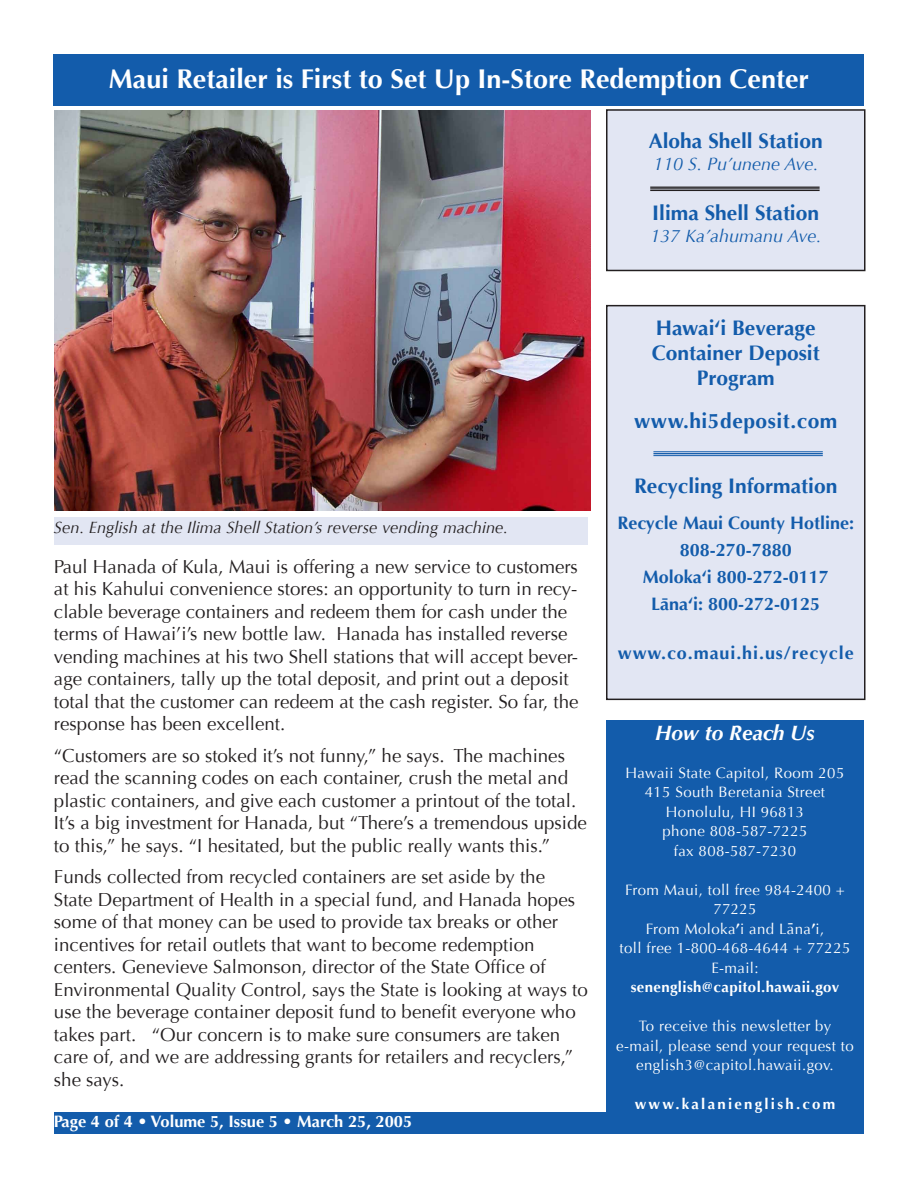
<style>
.page{position:relative;width:918px;height:1188px;background:#fff}
.page>*{position:absolute;margin:0;border:0;box-sizing:border-box;transform-origin:0 0}
.t1{font:700 27px "Optima";color:#fff}
.t2{font:700 21px/25.2px "Optima";color:#135cab;text-align:center}
.t3{font:700 21px "Optima";letter-spacing:.025em;color:#135cab}
.t4{font:italic 700 21px "Optima";color:#fff}
.t5{font:21px "Optima";color:#135cab}
.t6{font:18.75px/22.5px "Optima";color:#231f20}
.t7{font:700 18px/27px "Optima";color:#135cab;text-align:center}
.t8{font:italic 18px "Optima";color:#135cab}
.t9{font:700 18px "Optima";letter-spacing:.05em;color:#135cab}
.t10{font:18px "Optima";color:#fff}
.t11{font:italic 16.5px "Optima";color:#231f20}
.t12{font:700 16.5px "Optima";color:#fff}
.t13{font:15px/19.5px "Optima";letter-spacing:.025em;color:#fff;text-align:center}
.t14{font:700 15px "Optima";letter-spacing:.025em;color:#fff}
.t15{font:700 15px "Optima";letter-spacing:.15em;color:#fff}
.s1{font-weight:700}
</style>
<div class="page">
<div style="left:607px;top:110px;width:258px;height:160px;background:#e2e6f3"></div>
<div style="left:606px;top:109px;width:260px;height:162px;border:2px solid #231f20"></div>
<div style="left:607px;top:306px;width:258px;height:393px;background:#e2e6f3"></div>
<div style="left:606px;top:305px;width:260px;height:395px;border:2px solid #231f20"></div>
<hr style="left:653px;top:451px;width:170px;height:1px;background:#135cab">
<hr style="left:653px;top:453px;width:170px;height:1px;background:#135cab">
<hr style="left:653px;top:455px;width:170px;height:1px;background:#135cab">
<hr style="left:650px;top:187px;width:170px;height:1px;background:#231f20">
<hr style="left:650px;top:188px;width:170px;height:1px;background:#231f20">
<hr style="left:650px;top:190px;width:170px;height:1px;background:#231f20">
<img style="left:55px;top:110px;width:535px;height:401px">
<div style="left:54px;top:1112px;width:810px;height:22px;background:#135cab"></div>
<div style="left:54px;top:54px;width:810px;height:52px;background:#135cab"></div>
<div style="left:54px;top:517px;width:534px;height:28px;background:#e2e6f3"></div>
<div style="left:606px;top:720px;width:258px;height:414px;background:#135cab"></div>
<h1 class="t1" style="left:109px;top:63px;width:702px">Maui Retailer is First to Set Up In-Store Redemption Center</h1>
<p class="t2" style="left:649px;top:129px;width:175px">Aloha Shell Station</p>
<p class="t8" style="left:653px;top:153px;width:167px">110 S. Pu’unene Ave.</p>
<p class="t2" style="left:652px;top:201px;width:168px">Ilima Shell Station</p>
<p class="t8" style="left:650px;top:225px;width:173px">137 Ka’ahumanu Ave.</p>
<p class="t11" style="left:54px;top:518px;width:456px">Sen. English at the Ilima Shell Station’s reverse vending machine.</p>
<p class="t6" style="left:54px;top:555px;width:526px">Paul Hanada of Kula, Maui is offering a new service to customers at his Kahului convenience stores: an opportunity to turn in recy&shy;clable beverage containers and redeem them for cash under the terms of Hawai’i’s new bottle law. Hanada has installed reverse vending machines at his two Shell stations that will accept bever&shy;age containers, tally up the total deposit, and print out a deposit total that the customer can redeem at the cash register. So far, the response has been excellent.</p>
<p class="t6" style="left:54px;top:744px;width:534px">“Customers are so stoked it’s not funny,” he says. The machines read the scanning codes on each container, crush the metal and plastic containers, and give each customer a printout of the total.<br>It’s a big investment for Hanada, but “There’s a tremendous upside to this,” he says. “I hesitated, but the public really wants this.”</p>
<p class="t6" style="left:54px;top:866px;width:535px">Funds collected from recycled containers are set aside by the State Department of Health in a special fund, and Hanada hopes some of that money can be used to provide tax breaks or other incentives for retail outlets that want to become redemption centers. Genevieve Salmonson, director of the State Office of Environmental Quality Control, says the State is looking at ways to use the beverage container deposit fund to benefit everyone who takes part. “Our concern is to make sure consumers are taken care of, and we are addressing grants for retailers and recyclers,” she says.</p>
<p class="t12" style="left:54px;top:1112px;width:360px">Page 4 of 4 • Volume 5, Issue 5 • March 25, 2005</p>
<p class="t2" style="left:652px;top:315px;width:170px">Hawai‘i Beverage<br>Container Deposit<br>Program</p>
<p class="t3" style="left:634px;top:409px;width:205px">www.hi5deposit.com</p>
<p class="t2" style="left:634px;top:474px;width:205px">Recycling Information</p>
<p class="t7" style="left:617px;top:510px;width:238px">Recycle Maui County Hotline:<br>808-270-7880<br>Moloka‘i 800-272-0117<br>Lana‘i: 800-272-0125</p>
<p class="t9" style="left:618px;top:642px;width:237px">www.co.maui.hi.us/recycle</p>
<p class="t5" style="left:661px;top:584px;width:8px">-</p>
<p class="t4" style="left:655px;top:721px;width:161px">How to Reach Us</p>
<p class="t13" style="left:626px;top:763px;width:220px">Hawaii State Capitol, Room 205<br>415 South Beretania Street<br>Honolulu, HI 96813<br>phone 808-587-7225<br>fax 808-587-7230</p>
<p class="t13" style="left:620px;top:880px;width:232px">From Maui, toll free 984-2400 +<br>77225<br>From Moloka<span class="s1">’</span>i and Lana<span class="s1">’</span>i,<br>toll free 1-800-468-4644 + 77225<br>E-mail:</p>
<p class="t14" style="left:631px;top:978px;width:210px">senenglish@capitol.hawaii.gov</p>
<p class="t13" style="left:616px;top:1017px;width:239px">To receive this newsletter by e-mail, please send your request to english3@capitol.hawaii.gov.</p>
<p class="t15" style="left:635px;top:1095px;width:202px">www.kalanienglish.com</p>
<p class="t10" style="left:787px;top:911px;width:7px">-</p>
</div>
